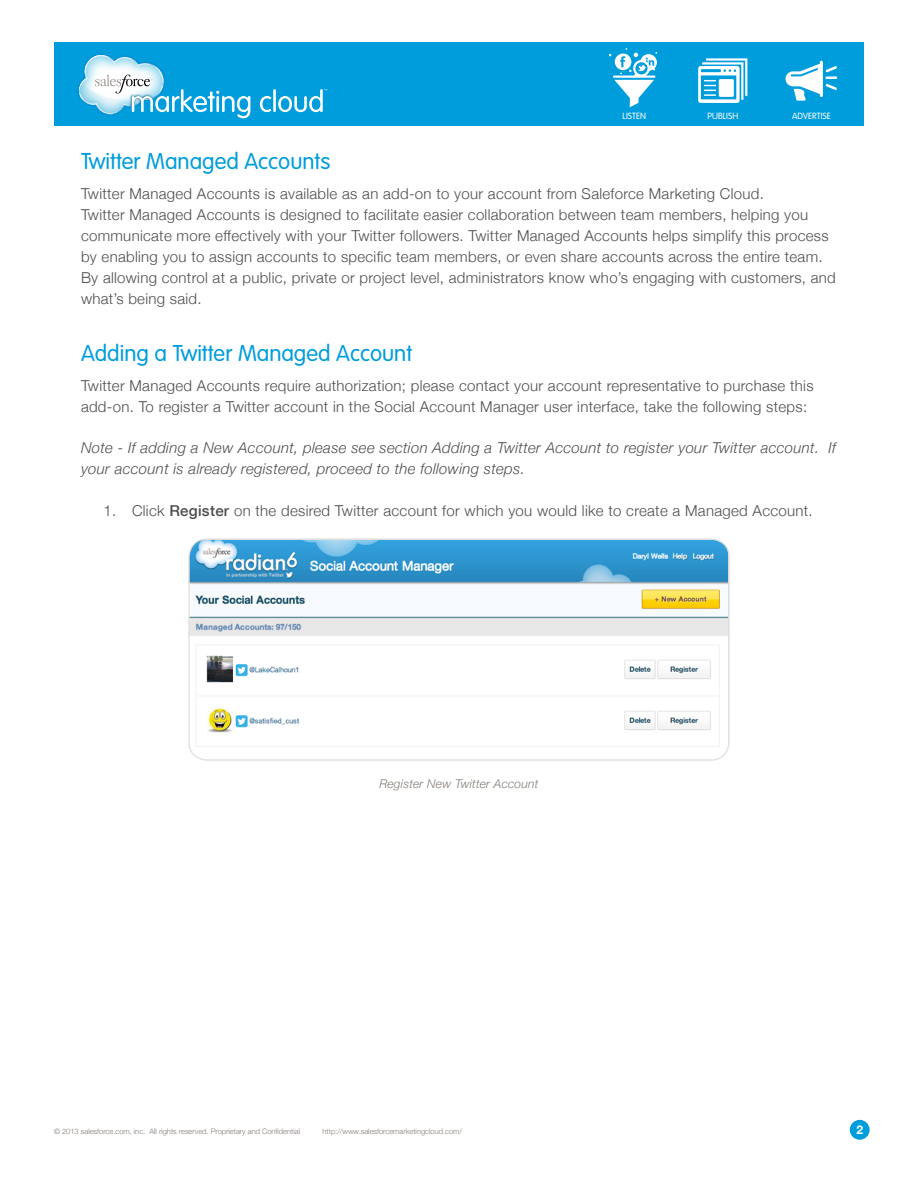
<style>
.page{position:relative;width:918px;height:1188px;background:#fff}
.page>*{position:absolute;margin:0;border:0;box-sizing:border-box;transform-origin:0 0}
.t1{font:300 22.5px "VAG Rounded Std";color:#009ddc}
.t2{font:300 15px/21px "Helvetica Neue";letter-spacing:.02em;color:#4d4d4f}
.t3{font:italic 300 15px/21px "Helvetica Neue";letter-spacing:.02em;color:#4d4d4f}
.t4{font:italic 300 12px "Helvetica Neue";letter-spacing:.02em;color:#817a73}
.t5{font:700 12px "Helvetica Neue";color:#fff}
.t6{font:300 8.85px "VAG Rounded Std";color:#fff}
.t7{font:300 7.5px "Helvetica Neue";color:#817a73}
.s1{font-weight:500}
</style>
<div class="page">
<div style="left:850px;top:1121px;width:19px;height:18px;background:#009ddc;border-radius:50%"></div>
<div style="left:850px;top:1120px;width:20px;height:20px;border:1px solid #009ddc;border-radius:50%"></div>
<div style="left:54px;top:42px;width:810px;height:84px;background:#009ddc"></div>
<svg style="left:79px;top:55px;width:171px;height:63px"></svg>
<svg style="left:260px;top:96px;width:11px;height:16px"></svg>
<hr style="left:273px;top:89px;width:3px;height:23px;background:#fff">
<svg style="left:278px;top:89px;width:49px;height:23px"></svg>
<svg style="left:609px;top:48px;width:48px;height:59px"></svg>
<svg style="left:698px;top:58px;width:49px;height:45px"></svg>
<svg style="left:786px;top:61px;width:51px;height:40px"></svg>
<img style="left:190px;top:540px;width:538px;height:219px">
<div style="left:188px;top:538px;width:542px;height:223px;border:1px solid #e2dfdc;border-radius:18px"></div>
<p class="t6" style="left:623px;top:111px;width:25px">Listen</p>
<p class="t6" style="left:708px;top:111px;width:32px">Publish</p>
<p class="t6" style="left:792px;top:111px;width:40px">Advertise</p>
<h1 class="t1" style="left:81px;top:149px;width:251px">Twitter Managed Accounts</h1>
<p class="t2" style="left:81px;top:183px;width:756px">Twitter Managed Accounts is available as an add-on to your account from Saleforce Marketing Cloud.<br>Twitter Managed Accounts is designed to facilitate easier collaboration between team members, helping you communicate more effectively with your Twitter followers. Twitter Managed Accounts helps simplify this process by enabling you to assign accounts to specific team members, or even share accounts across the entire team.<br>By allowing control at a public, private or project level, administrators know who’s engaging with customers, and what’s being said.</p>
<h1 class="t1" style="left:81px;top:341px;width:333px">Adding a Twitter Managed Account</h1>
<p class="t2" style="left:81px;top:375px;width:734px">Twitter Managed Accounts require authorization; please contact your account representative to purchase this add-on. To register a Twitter account in the Social Account Manager user interface, take the following steps:</p>
<p class="t3" style="left:81px;top:436px;width:756px">Note - If adding a New Account, please see section Adding a Twitter Account to register your Twitter account. If your account is already registered, proceed to the following steps.</p>
<p class="t2" style="left:104px;top:499px;width:711px">1. Click <span class="s1">Register</span> on the desired Twitter account for which you would like to create a Managed Account.</p>
<p class="t4" style="left:380px;top:774px;width:160px">Register New Twitter Account</p>
<p class="t7" style="left:54px;top:1125px;width:248px">© 2013 salesforce.com, inc. All rights reserved. Proprietary and Confidential</p>
<p class="t7" style="left:323px;top:1125px;width:141px">http://www.salesforcemarketingcloud.com/</p>
<p class="t5" style="left:856px;top:1122px;width:8px">2</p>
</div>
